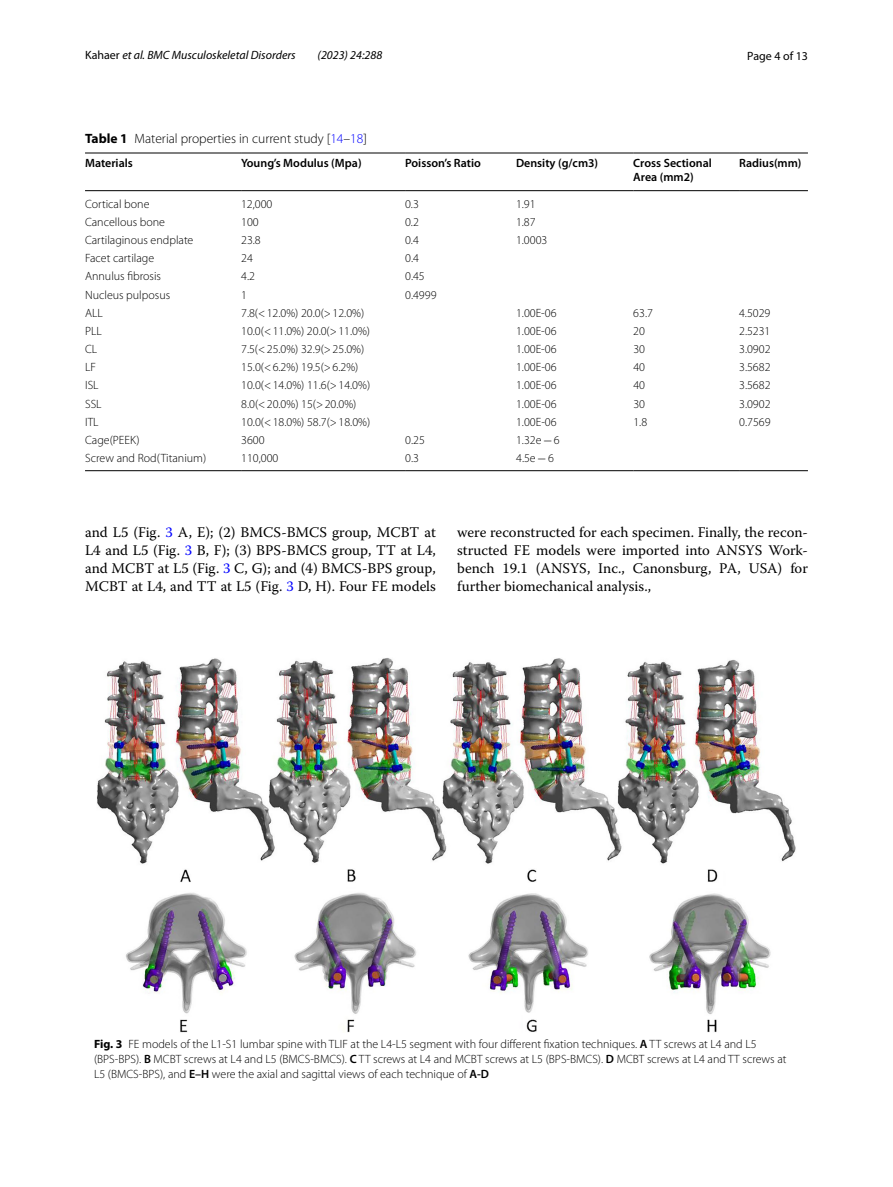
<style>
.page{position:relative;width:893px;height:1187px;background:#fff}
.page>*{position:absolute;margin:0;border:0;box-sizing:border-box;transform-origin:0 0}
.t1{font:14.7px/18px "Warnock Pro";color:#000;text-align:justify}
.t2{font:300 13.5px "Myriad Pro";color:#000}
.t3{font:300 12px/15px "Myriad Pro";color:#000}
.t4{font:600 12px/13.5px "Myriad Pro";color:#000}
.t5{font:italic 12px "Myriad Pro";color:#000}
.t6{font:12px "Myriad Pro";color:#000}
.s1{font-style:normal}
.s2{font-weight:700}
.s3{color:#00f}
.s4{font-family:"MTSY";font-weight:400}
.s5{font-weight:600}
</style>
<div class="page">
<hr style="left:85px;top:153px;width:156px;height:1px;background:#000">
<hr style="left:85px;top:190px;width:156px;height:1px;background:#000">
<hr style="left:241px;top:153px;width:164px;height:1px;background:#000">
<hr style="left:241px;top:190px;width:164px;height:1px;background:#000">
<hr style="left:405px;top:153px;width:111px;height:1px;background:#000">
<hr style="left:405px;top:190px;width:111px;height:1px;background:#000">
<hr style="left:516px;top:153px;width:117px;height:1px;background:#000">
<hr style="left:516px;top:190px;width:117px;height:1px;background:#000">
<hr style="left:633px;top:153px;width:106px;height:1px;background:#000">
<hr style="left:633px;top:190px;width:106px;height:1px;background:#000">
<hr style="left:739px;top:153px;width:69px;height:1px;background:#000">
<hr style="left:739px;top:190px;width:69px;height:1px;background:#000">
<hr style="left:85px;top:470px;width:156px;height:1px;background:#000">
<hr style="left:241px;top:470px;width:164px;height:1px;background:#000">
<hr style="left:405px;top:470px;width:111px;height:1px;background:#000">
<hr style="left:516px;top:470px;width:117px;height:1px;background:#000">
<hr style="left:633px;top:470px;width:106px;height:1px;background:#000">
<hr style="left:739px;top:470px;width:69px;height:1px;background:#000">
<img style="left:97px;top:658px;width:699px;height:374px">
<p class="t5" style="left:85px;top:48px;width:212px"><span class="s1">Kahaer</span> et al. BMC Musculoskeletal Disorders</p>
<p class="t5" style="left:318px;top:48px;width:66px">(2023) 24:288</p>
<p class="t6" style="left:747px;top:48px;width:62px">Page 4 of 13</p>
<p class="t2" style="left:85px;top:131px;width:283px"><span class="s2">Table 1</span> Material properties in current study [<span class="s3">14</span>–<span class="s3">18</span>]</p>
<p class="t4" style="left:85px;top:156px;width:49px">Materials</p>
<p class="t4" style="left:241px;top:156px;width:122px">Young’s Modulus (Mpa)</p>
<p class="t4" style="left:405px;top:156px;width:77px">Poisson’s Ratio</p>
<p class="t4" style="left:516px;top:156px;width:84px">Density (g/cm3)</p>
<p class="t4" style="left:633px;top:156px;width:80px">Cross Sectional<br>Area (mm2)</p>
<p class="t4" style="left:739px;top:156px;width:64px">Radius(mm)</p>
<p class="t3" style="left:85px;top:196px;width:66px">Cortical bone</p>
<p class="t3" style="left:241px;top:196px;width:33px">12,000</p>
<p class="t3" style="left:405px;top:196px;width:15px">0.3</p>
<p class="t3" style="left:516px;top:196px;width:21px">1.91</p>
<p class="t3" style="left:85px;top:215px;width:82px">Cancellous bone</p>
<p class="t3" style="left:241px;top:215px;width:19px">100</p>
<p class="t3" style="left:405px;top:215px;width:15px">0.2</p>
<p class="t3" style="left:516px;top:215px;width:21px">1.87</p>
<p class="t3" style="left:85px;top:233px;width:110px">Cartilaginous endplate</p>
<p class="t3" style="left:241px;top:233px;width:21px">23.8</p>
<p class="t3" style="left:405px;top:233px;width:15px">0.4</p>
<p class="t3" style="left:516px;top:233px;width:33px">1.0003</p>
<p class="t3" style="left:85px;top:251px;width:71px">Facet cartilage</p>
<p class="t3" style="left:241px;top:251px;width:13px">24</p>
<p class="t3" style="left:405px;top:251px;width:15px">0.4</p>
<p class="t3" style="left:85px;top:269px;width:77px">Annulus fibrosis</p>
<p class="t3" style="left:241px;top:269px;width:15px">4.2</p>
<p class="t3" style="left:405px;top:269px;width:21px">0.45</p>
<p class="t3" style="left:85px;top:287px;width:87px">Nucleus pulposus</p>
<p class="t3" style="left:241px;top:287px;width:7px">1</p>
<p class="t3" style="left:405px;top:287px;width:33px">0.4999</p>
<p class="t3" style="left:85px;top:305px;width:19px">ALL</p>
<p class="t3" style="left:241px;top:305px;width:125px">7.8(&lt;12.0%) 20.0(&gt;12.0%)</p>
<p class="t3" style="left:516px;top:305px;width:42px">1.00E-06</p>
<p class="t3" style="left:633px;top:305px;width:21px">63.7</p>
<p class="t3" style="left:739px;top:305px;width:33px">4.5029</p>
<p class="t3" style="left:85px;top:323px;width:18px">PLL</p>
<p class="t3" style="left:241px;top:323px;width:130px">10.0(&lt;11.0%) 20.0(&gt;11.0%)</p>
<p class="t3" style="left:516px;top:323px;width:42px">1.00E-06</p>
<p class="t3" style="left:633px;top:323px;width:13px">20</p>
<p class="t3" style="left:739px;top:323px;width:33px">2.5231</p>
<p class="t3" style="left:85px;top:342px;width:14px">CL</p>
<p class="t3" style="left:241px;top:342px;width:125px">7.5(&lt;25.0%) 32.9(&gt;25.0%)</p>
<p class="t3" style="left:516px;top:342px;width:42px">1.00E-06</p>
<p class="t3" style="left:633px;top:342px;width:13px">30</p>
<p class="t3" style="left:739px;top:342px;width:33px">3.0902</p>
<p class="t3" style="left:85px;top:360px;width:12px">LF</p>
<p class="t3" style="left:241px;top:360px;width:119px">15.0(&lt;6.2%) 19.5(&gt;6.2%)</p>
<p class="t3" style="left:516px;top:360px;width:42px">1.00E-06</p>
<p class="t3" style="left:633px;top:360px;width:13px">40</p>
<p class="t3" style="left:739px;top:360px;width:33px">3.5682</p>
<p class="t3" style="left:85px;top:378px;width:15px">ISL</p>
<p class="t3" style="left:241px;top:378px;width:130px">10.0(&lt;14.0%) 11.6(&gt;14.0%)</p>
<p class="t3" style="left:516px;top:378px;width:42px">1.00E-06</p>
<p class="t3" style="left:633px;top:378px;width:13px">40</p>
<p class="t3" style="left:739px;top:378px;width:33px">3.5682</p>
<p class="t3" style="left:85px;top:396px;width:18px">SSL</p>
<p class="t3" style="left:241px;top:396px;width:117px">8.0(&lt;20.0%) 15(&gt;20.0%)</p>
<p class="t3" style="left:516px;top:396px;width:42px">1.00E-06</p>
<p class="t3" style="left:633px;top:396px;width:13px">30</p>
<p class="t3" style="left:739px;top:396px;width:33px">3.0902</p>
<p class="t3" style="left:85px;top:414px;width:15px">ITL</p>
<p class="t3" style="left:241px;top:414px;width:130px">10.0(&lt;18.0%) 58.7(&gt;18.0%)</p>
<p class="t3" style="left:516px;top:414px;width:42px">1.00E-06</p>
<p class="t3" style="left:633px;top:414px;width:15px">1.8</p>
<p class="t3" style="left:739px;top:414px;width:33px">0.7569</p>
<p class="t3" style="left:85px;top:432px;width:56px">Cage(PEEK)</p>
<p class="t3" style="left:241px;top:432px;width:25px">3600</p>
<p class="t3" style="left:405px;top:432px;width:21px">0.25</p>
<p class="t3" style="left:516px;top:432px;width:45px">1.32e<span class="s4">−</span>6</p>
<p class="t3" style="left:85px;top:451px;width:123px">Screw and Rod(Titanium)</p>
<p class="t3" style="left:241px;top:451px;width:39px">110,000</p>
<p class="t3" style="left:405px;top:451px;width:15px">0.3</p>
<p class="t3" style="left:516px;top:451px;width:39px">4.5e<span class="s4">−</span>6</p>
<p class="t1" style="left:85px;top:523px;width:352px">and L5 (Fig. <span class="s3">3</span> A, E); (2) BMCS-BMCS group, MCBT at L4 and L5 (Fig. <span class="s3">3</span> B, F); (3) BPS-BMCS group, TT at L4, and MCBT at L5 (Fig. <span class="s3">3</span> C, G); and (4) BMCS-BPS group, MCBT at L4, and TT at L5 (Fig. <span class="s3">3</span> D, H). Four FE models</p>
<p class="t1" style="left:457px;top:523px;width:352px">were reconstructed for each specimen. Finally, the recon&shy;structed FE models were imported into ANSYS Work&shy;bench 19.1 (ANSYS, Inc., Canonsburg, PA, USA) for further biomechanical analysis.,</p>
<p class="t3" style="left:94px;top:1036px;width:694px"><span class="s2">Fig. 3</span> FE models of the L1-S1 lumbar spine with TLIF at the L4-L5 segment with four different fixation techniques. <span class="s5">A</span> TT screws at L4 and L5 (BPS-BPS). <span class="s5">B</span> MCBT screws at L4 and L5 (BMCS-BMCS). <span class="s5">C</span> TT screws at L4 and MCBT screws at L5 (BPS-BMCS). <span class="s5">D</span> MCBT screws at L4 and TT screws at<br>L5 (BMCS-BPS), and <span class="s5">E–H</span> were the axial and sagittal views of each technique of <span class="s5">A-D</span></p>
</div>
